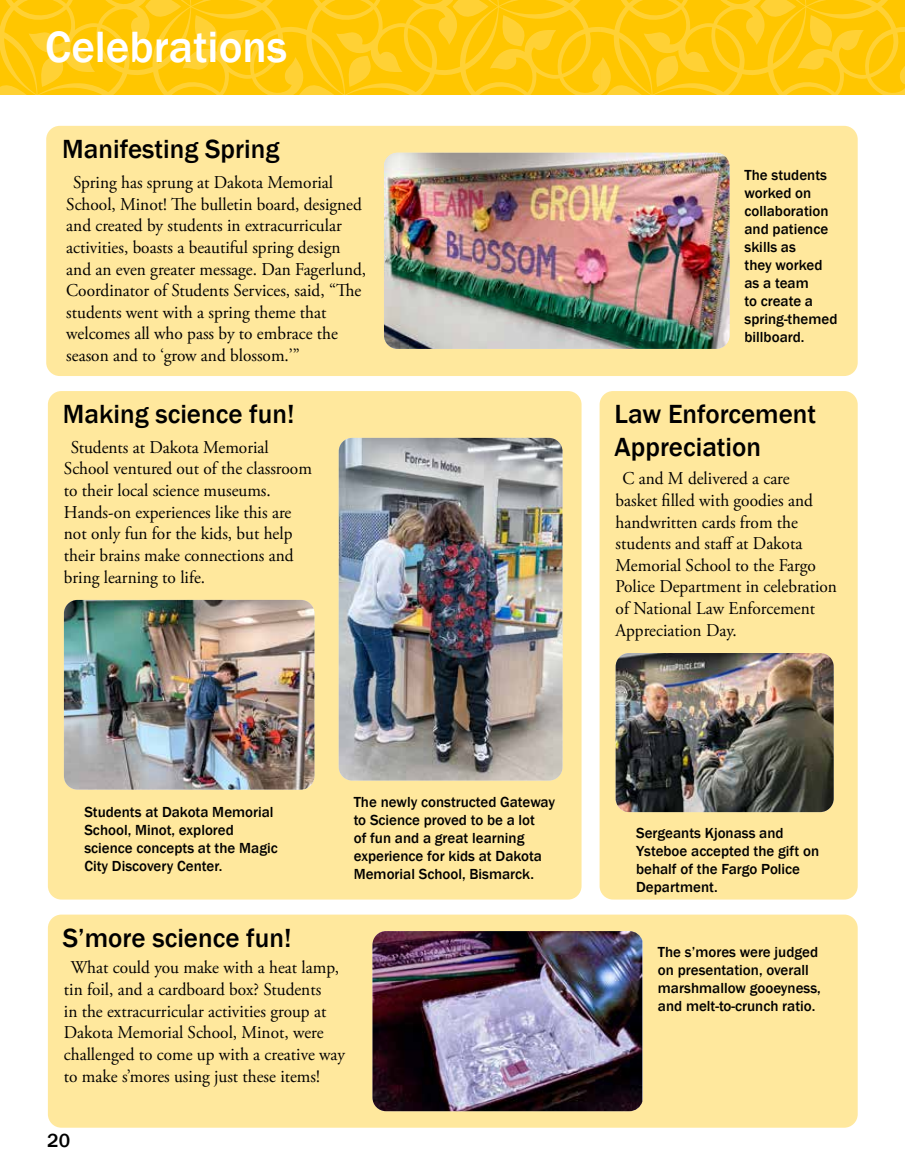
<style>
.page{position:relative;width:905px;height:1175px;background:#fff}
.page>*{position:absolute;margin:0;border:0;box-sizing:border-box;transform-origin:0 0}
.t1{font:500 45px "Franklin Gothic";color:#fff}
.t2{font:500 27px/32.4px "Franklin Gothic";color:#000}
.t3{font:500 19.5px "Franklin Gothic";color:#000}
.t4{font:18px/21.6px "Adobe Garamond Pro";color:#000;scale:.96 1}
.t5{font:500 15px/18px "Franklin Gothic";color:#000}
</style>
<div class="page">
<svg style="left:601px;top:0;width:303px;height:94px;background:#ffc911"></svg>
<svg style="left:0;top:0;width:601px;height:94px;background:#ffc90f"></svg>
<svg style="left:499px;top:15px;width:28px;height:31px"></svg>
<svg style="left:346px;top:56px;width:27px;height:31px"></svg>
<svg style="left:452px;top:0;width:36px;height:22px"></svg>
<svg style="left:192px;top:15px;width:27px;height:31px"></svg>
<svg style="left:38px;top:56px;width:28px;height:31px"></svg>
<svg style="left:145px;top:0;width:36px;height:22px"></svg>
<svg style="left:299px;top:80px;width:36px;height:14px"></svg>
<svg style="left:0;top:80px;width:27px;height:14px"></svg>
<div style="left:46px;top:126px;width:811px;height:250px;background:#ffe89d;border-radius:14px"></div>
<img style="left:384px;top:153px;width:345px;height:196px">
<div style="left:48px;top:914px;width:809px;height:213px;background:#ffe89d;border-radius:14px"></div>
<img style="left:372px;top:931px;width:270px;height:180px">
<div style="left:48px;top:391px;width:533px;height:508px;background:#ffe89d;border-radius:14px"></div>
<img style="left:339px;top:438px;width:223px;height:342px">
<img style="left:64px;top:600px;width:250px;height:189px">
<div style="left:599px;top:391px;width:258px;height:508px;background:#ffe89d;border-radius:14px"></div>
<img style="left:615px;top:653px;width:218px;height:159px">
<h1 class="t1" style="left:45px;top:19px;width:243px">Celebrations</h1>
<h2 class="t2" style="left:62px;top:133px;width:218px">Manifesting Spring</h2>
<p class="t4" style="left:66px;top:172px;width:314px;text-indent:7px">Spring has sprung at Dakota Memorial School, Minot! The bulletin board, designed and created by students in extracurricular activities, boasts a beautiful spring design and an even greater message. Dan Fagerlund, Coordinator of Students Services, said, “The students went with a spring theme that welcomes all who pass by to embrace the season and to ‘grow and blossom.’”</p>
<h2 class="t2" style="left:63px;top:398px;width:233px">Making science fun!</h2>
<p class="t4" style="left:64px;top:437px;width:260px;text-indent:7px">Students at Dakota Memorial<br>School ventured out of the classroom to their local science museums.<br>Hands-on experiences like this are not only fun for the kids, but help their brains make connections and bring learning to life.</p>
<p class="t5" style="left:744px;top:166px;width:94px">The students worked on collaboration and patience skills as<br>they worked as a team<br>to create a spring-themed billboard.</p>
<h2 class="t2" style="left:614px;top:398px;width:203px">Law Enforcement<br>Appreciation</h2>
<p class="t4" style="left:615px;top:468px;width:232px;text-indent:7px">C and M delivered a care<br>basket filled with goodies and handwritten cards from the students and staff at Dakota<br>Memorial School to the Fargo<br>Police Department in celebration of National Law Enforcement<br>Appreciation Day.</p>
<p class="t5" style="left:84px;top:803px;width:195px">Students at Dakota Memorial<br>School, Minot, explored science concepts at the Magic<br>City Discovery Center.</p>
<p class="t5" style="left:354px;top:793px;width:203px">The newly constructed Gateway to Science proved to be a lot<br>of fun and a great learning experience for kids at Dakota<br>Memorial School, Bismarck.</p>
<h2 class="t2" style="left:63px;top:922px;width:230px">S’more science fun!</h2>
<p class="t4" style="left:64px;top:957px;width:294px;text-indent:7px">What could you make with a heat lamp, tin foil, and a cardboard box? Students<br>in the extracurricular activities group at Dakota Memorial School, Minot, were challenged to come up with a creative way to make s’mores using just these items!</p>
<p class="t3" style="left:47px;top:1128px;width:24px">20</p>
<p class="t5" style="left:636px;top:824px;width:185px">Sergeants Kjonass and<br>Ysteboe accepted the gift on behalf of the Fargo Police<br>Department.</p>
<p class="t5" style="left:658px;top:942px;width:164px">The s’mores were judged on presentation, overall marshmallow gooeyness, and melt-to-crunch ratio.</p>
</div>
